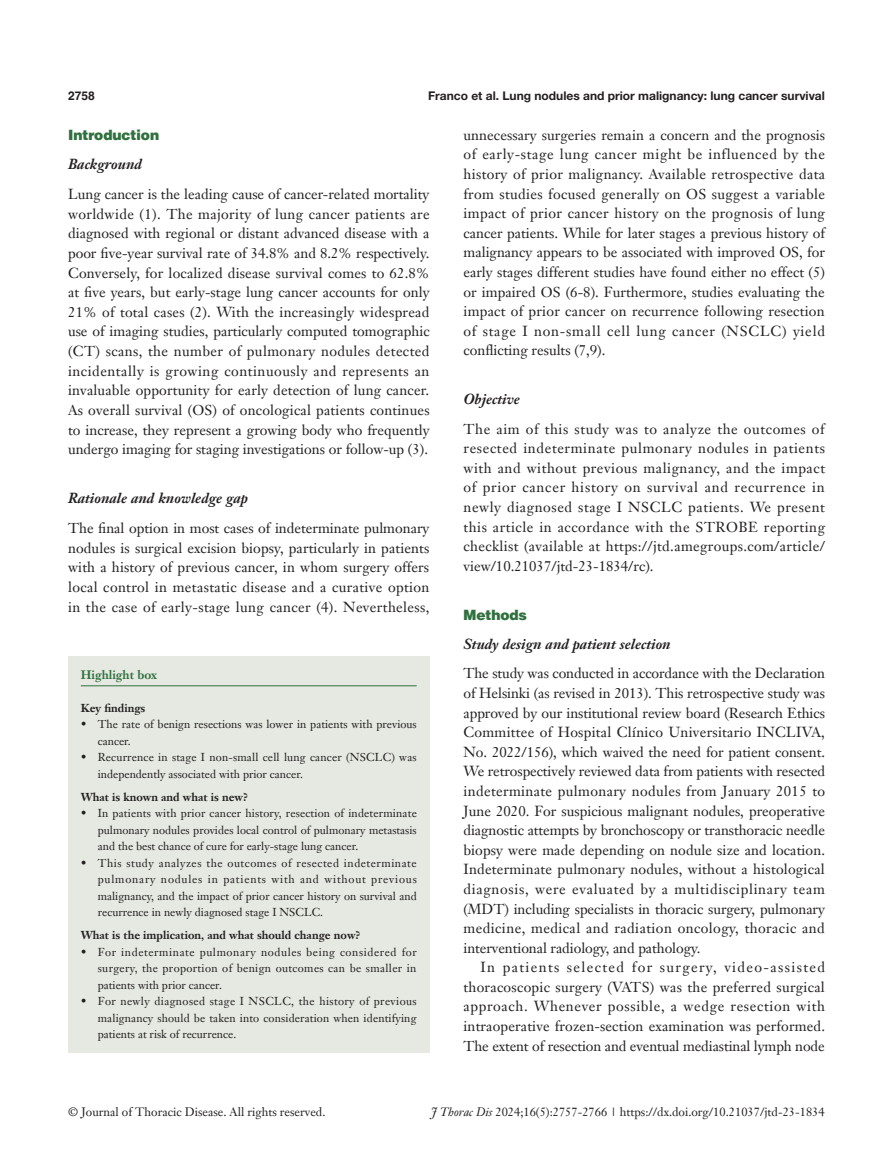
<style>
.page{position:relative;width:893px;height:1170px;background:#fff}
.page>*{position:absolute;margin:0;border:0;box-sizing:border-box;transform-origin:0 0}
.t1{font:14.25px/19.5px "Janson Text LT";color:#231f20;text-align:justify}
._2ji-6_5{font:italic 700 14.25px "Janson Text LT";color:#231f20}
._1ji-6_5{font:900 14.25px "Helvetica";color:#30703e}
.t2{font:12px "Janson Text LT";color:#231f20}
.t3{font:700 12px "Helvetica Neue LT Pro";color:#231f20}
.Cite{font:700 12px "Janson Text LT";color:#30703e}
.t4{font:700 12px "Helvetica";color:#231f20}
.box-zhengwen{font:11.25px/16.5px "Janson Text LT";color:#231f20;text-align:justify}
.box-biaoti-1_5mm{font:700 11.25px "Janson Text LT";color:#231f20}
.box-biaoti{font:700 11.25px "Janson Text LT";color:#231f20}
.s1{font-style:italic}
</style>
<div class="page">
<div style="left:68px;top:656px;width:361px;height:396px;background:#e5e9e1"></div>
<hr style="left:81px;top:685px;width:336px;height:1px;background:#30703e">
<p class="t4" style="left:68px;top:88px;width:28px">2758</p>
<p class="t3" style="left:428px;top:88px;width:398px">Franco et al. Lung nodules and prior malignancy: lung cancer survival</p>
<p class="_1ji-6_5" style="left:68px;top:126px;width:93px">Introduction</p>
<p class="_2ji-6_5" style="left:68px;top:155px;width:75px">Background</p>
<p class="t1" style="left:68px;top:184px;width:363px">Lung cancer is the leading cause of cancer-related mortality worldwide (1). The majority of lung cancer patients are diagnosed with regional or distant advanced disease with a poor five-year survival rate of 34.8% and 8.2% respectively.<br>Conversely, for localized disease survival comes to 62.8% at five years, but early-stage lung cancer accounts for only 21% of total cases (2). With the increasingly widespread use of imaging studies, particularly computed tomographic (CT) scans, the number of pulmonary nodules detected incidentally is growing continuously and represents an invaluable opportunity for early detection of lung cancer.<br>As overall survival (OS) of oncological patients continues to increase, they represent a growing body who frequently undergo imaging for staging investigations or follow-up (3).</p>
<p class="_2ji-6_5" style="left:68px;top:489px;width:182px">Rationale and knowledge gap</p>
<p class="t1" style="left:68px;top:518px;width:363px">The final option in most cases of indeterminate pulmonary nodules is surgical excision biopsy, particularly in patients with a history of previous cancer, in whom surgery offers local control in metastatic disease and a curative option in the case of early-stage lung cancer (4). Nevertheless,</p>
<p class="Cite" style="left:81px;top:667px;width:78px">Highlight box</p>
<p class="box-biaoti" style="left:81px;top:700px;width:66px">Key findings</p>
<p class="box-zhengwen" style="left:98px;top:716px;width:320px;text-indent:-17px">• The rate of benign resections was lower in patients with previous cancer.</p>
<p class="box-zhengwen" style="left:98px;top:749px;width:320px;text-indent:-17px">• Recurrence in stage I non-small cell lung cancer (NSCLC) was independently associated with prior cancer.</p>
<p class="box-biaoti-1_5mm" style="left:81px;top:789px;width:169px">What is known and what is new?</p>
<p class="box-zhengwen" style="left:98px;top:805px;width:321px;text-indent:-17px">• In patients with prior cancer history, resection of indeterminate pulmonary nodules provides local control of pulmonary metastasis and the best chance of cure for early-stage lung cancer.</p>
<p class="box-zhengwen" style="left:98px;top:854px;width:321px;text-indent:-17px">• This study analyzes the outcomes of resected indeterminate pulmonary nodules in patients with and without previous malignancy, and the impact of prior cancer history on survival and recurrence in newly diagnosed stage I NSCLC.</p>
<p class="box-biaoti-1_5mm" style="left:81px;top:927px;width:281px">What is the implication, and what should change now?</p>
<p class="box-zhengwen" style="left:98px;top:943px;width:320px;text-indent:-17px">• For indeterminate pulmonary nodules being considered for surgery, the proportion of benign outcomes can be smaller in patients with prior cancer.</p>
<p class="box-zhengwen" style="left:98px;top:992px;width:320px;text-indent:-17px">• For newly diagnosed stage I NSCLC, the history of previous malignancy should be taken into consideration when identifying patients at risk of recurrence.</p>
<p class="t1" style="left:463px;top:125px;width:363px">unnecessary surgeries remain a concern and the prognosis of early-stage lung cancer might be influenced by the history of prior malignancy. Available retrospective data from studies focused generally on OS suggest a variable impact of prior cancer history on the prognosis of lung cancer patients. While for later stages a previous history of malignancy appears to be associated with improved OS, for early stages different studies have found either no effect (5) or impaired OS (6-8). Furthermore, studies evaluating the impact of prior cancer on recurrence following resection of stage I non-small cell lung cancer (NSCLC) yield conflicting results (7,9).</p>
<p class="_2ji-6_5" style="left:463px;top:390px;width:58px">Objective</p>
<p class="t1" style="left:463px;top:419px;width:363px">The aim of this study was to analyze the outcomes of resected indeterminate pulmonary nodules in patients with and without previous malignancy, and the impact of prior cancer history on survival and recurrence in newly diagnosed stage I NSCLC patients. We present this article in accordance with the STROBE reporting checklist (available at https://jtd.amegroups.com/article/ view/10.21037/jtd-23-1834/rc).</p>
<p class="_1ji-6_5" style="left:463px;top:605px;width:65px">Methods</p>
<p class="_2ji-6_5" style="left:463px;top:635px;width:209px">Study design and patient selection</p>
<p class="t1" style="left:463px;top:663px;width:363px">The study was conducted in accordance with the Declaration of Helsinki (as revised in 2013). This retrospective study was approved by our institutional review board (Research Ethics Committee of Hospital Clínico Universitario INCLIVA, No. 2022/156), which waived the need for patient consent.<br>We retrospectively reviewed data from patients with resected indeterminate pulmonary nodules from January 2015 to June 2020. For suspicious malignant nodules, preoperative diagnostic attempts by bronchoscopy or transthoracic needle biopsy were made depending on nodule size and location.<br>Indeterminate pulmonary nodules, without a histological diagnosis, were evaluated by a multidisciplinary team (MDT) including specialists in thoracic surgery, pulmonary medicine, medical and radiation oncology, thoracic and interventional radiology, and pathology.</p>
<p class="t1" style="left:463px;top:957px;width:363px;text-indent:17px">In patients selected for surgery, video-assisted thoracoscopic surgery (VATS) was the preferred surgical approach. Whenever possible, a wedge resection with intraoperative frozen-section examination was performed.<br>The extent of resection and eventual mediastinal lymph node</p>
<p class="t2" style="left:68px;top:1104px;width:259px">© Journal of Thoracic Disease. All rights reserved.</p>
<p class="t2" style="left:431px;top:1104px;width:395px"><span class="s1">J Thorac Dis</span> 2024;16(5):2757-2766 | https://dx.doi.org/10.21037/jtd-23-1834</p>
</div>
